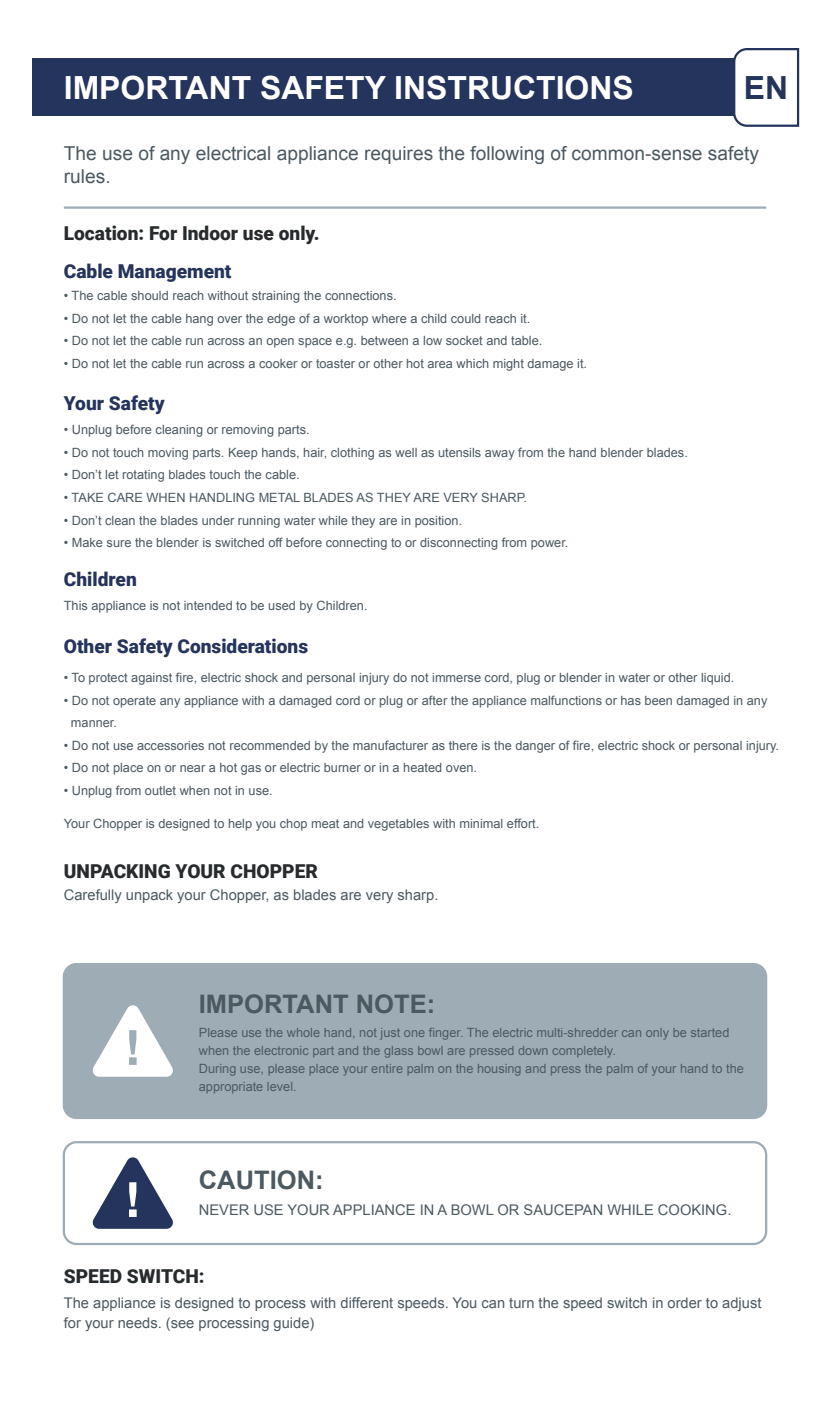
<style>
.page{position:relative;width:830px;height:1404px;background:#fff}
.page>*{position:absolute;margin:0;border:0;box-sizing:border-box;transform-origin:0 0}
.t1{font:700 31.95px "Arial";color:#fff}
.t2{font:700 31.95px "Arial";color:#25345c}
.t3{font:700 25.43px "Arial";color:#4c5961}
.t4{font:19.12px/22.9px "Arial";color:#4c5961}
.t5{font:900 19.12px "Roboto";color:#282b2d}
.t6{font:900 19.12px "Roboto";color:#25345c}
.t7{font:14.62px/20.2px "Arial";color:#4c5961}
.t8{font:12.83px/18px "Arial";color:#4c5961}
</style>
<div class="page">
<div style="left:32px;top:59px;width:701px;height:57px;background:#25345c"></div>
<svg style="left:731px;top:48px;width:68px;height:79px"></svg>
<hr style="left:64px;top:206px;width:701px;height:3px;background:#9dacb5">
<div style="left:63px;top:1140px;width:703px;height:104px;border:2px solid #9dacb5;border-radius:13px"></div>
<svg style="left:92px;top:1157px;width:81px;height:71px"></svg>
<div style="left:64px;top:963px;width:701px;height:154px;background:#9dacb5;border-radius:13px"></div>
<div style="left:63px;top:962px;width:703px;height:156px;border:2px solid #9dacb5;border-radius:13px"></div>
<svg style="left:92px;top:1005px;width:81px;height:71px"></svg>
<h1 class="t1" style="left:64px;top:67px;width:571px">IMPORTANT SAFETY INSTRUCTIONS</h1>
<h1 class="t2" style="left:743px;top:67px;width:46px">EN</h1>
<h3 class="t4" style="left:64px;top:142px;width:696px">The use of any electrical appliance requires the following of common-sense safety rules.</h3>
<h3 class="t5" style="left:64px;top:219px;width:257px">Location: For Indoor use only.</h3>
<h3 class="t6" style="left:64px;top:258px;width:169px">Cable Management</h3>
<p class="t8" style="left:64px;top:287px;width:334px">• The cable should reach without straining the connections.</p>
<p class="t8" style="left:64px;top:309px;width:468px">• Do not let the cable hang over the edge of a worktop where a child could reach it.</p>
<p class="t8" style="left:64px;top:332px;width:480px">• Do not let the cable run across an open space e.g. between a low socket and table.</p>
<p class="t8" style="left:64px;top:354px;width:524px">• Do not let the cable run across a cooker or toaster or other hot area which might damage it.</p>
<h3 class="t6" style="left:64px;top:390px;width:102px">Your Safety</h3>
<p class="t8" style="left:64px;top:421px;width:247px">• Unplug before cleaning or removing parts.</p>
<p class="t8" style="left:64px;top:443px;width:625px">• Do not touch moving parts. Keep hands, hair, clothing as well as utensils away from the hand blender blades.</p>
<p class="t8" style="left:64px;top:466px;width:237px">• Don’t let rotating blades touch the cable.</p>
<p class="t8" style="left:64px;top:488px;width:464px">• TAKE CARE WHEN HANDLING METAL BLADES AS THEY ARE VERY SHARP.</p>
<p class="t8" style="left:64px;top:511px;width:399px">• Don’t clean the blades under running water while they are in position.</p>
<p class="t8" style="left:64px;top:533px;width:506px">• Make sure the blender is switched off before connecting to or disconnecting from power.</p>
<h3 class="t6" style="left:64px;top:566px;width:74px">Children</h3>
<p class="t8" style="left:64px;top:597px;width:305px">This appliance is not intended to be used by Children.</p>
<h3 class="t6" style="left:64px;top:633px;width:246px">Other Safety Considerations</h3>
<p class="t8" style="left:64px;top:668px;width:671px">• To protect against fire, electric shock and personal injury do not immerse cord, plug or blender in water or other liquid.</p>
<p class="t8" style="left:71px;top:689px;width:697px;line-height:22.5px;text-indent:-7px">• Do not operate any appliance with a damaged cord or plug or after the appliance malfunctions or has been damaged in any manner.</p>
<p class="t8" style="left:64px;top:736px;width:716px">• Do not use accessories not recommended by the manufacturer as there is the danger of fire, electric shock or personal injury.</p>
<p class="t8" style="left:64px;top:758px;width:414px">• Do not place on or near a hot gas or electric burner or in a heated oven.</p>
<p class="t8" style="left:64px;top:781px;width:210px">• Unplug from outlet when not in use.</p>
<p class="t8" style="left:64px;top:814px;width:477px">Your Chopper is designed to help you chop meat and vegetables with minimal effort.</p>
<h3 class="t5" style="left:64px;top:858px;width:255px">UNPACKING YOUR CHOPPER</h3>
<p class="t7" style="left:64px;top:884px;width:376px">Carefully unpack your Chopper, as blades are very sharp.</p>
<h2 class="t3" style="left:199px;top:987px;width:238px">IMPORTANT NOTE:</h2>
<p class="t8" style="left:199px;top:1023px;width:546px">Please use the whole hand, not just one finger. The electric multi-shredder can only be started when the electronic part and the glass bowl are pressed down completely.<br>During use, please place your entire palm on the housing and press the palm of your hand to the appropriate level.</p>
<h2 class="t3" style="left:199px;top:1162px;width:126px">CAUTION:</h2>
<p class="t7" style="left:199px;top:1200px;width:534px">NEVER USE YOUR APPLIANCE IN A BOWL OR SAUCEPAN WHILE COOKING.</p>
<h3 class="t5" style="left:64px;top:1262px;width:142px">SPEED SWITCH:</h3>
<p class="t7" style="left:64px;top:1292px;width:698px">The appliance is designed to process with different speeds. You can turn the speed switch in order to adjust for your needs. (see processing guide)</p>
</div>
